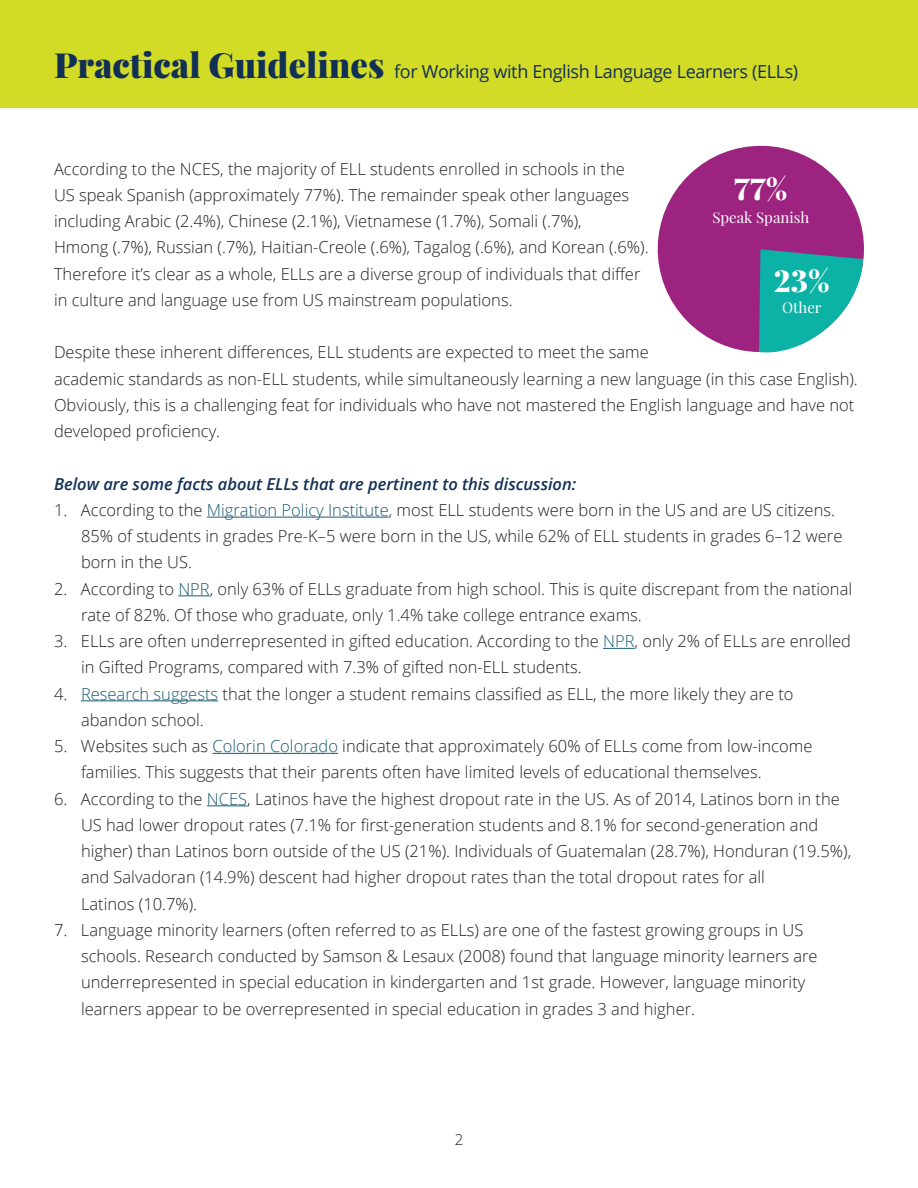
<style>
.page{position:relative;width:918px;height:1188px;background:#fff}
.page>*{position:absolute;margin:0;border:0;box-sizing:border-box;transform-origin:0 0}
.t1{font:900 34.65px "Playfair Display";color:#123056}
.t2{font:900 30px "Playfair Display";color:#fff}
.t3{font:18px "Open Sans";letter-spacing:-.02em;color:#123056}
.t4{font:300 16.5px/26.2px "Open Sans";color:#231f20}
.t5{font:italic 600 16.5px "Open Sans";color:#123056}
.t6{font:15px "Playfair Display";color:#fff}
.t7{font:300 15px "Open Sans";color:#231f20}
.s1{color:#185a71}
</style>
<div class="page">
<div style="left:0;top:0;width:918px;height:108px;background:#d2db25"></div>
<hr style="left:207px;top:517px;width:182px;height:1px;background:#185a71">
<hr style="left:178px;top:595px;width:32px;height:1px;background:#185a71">
<hr style="left:603px;top:648px;width:32px;height:1px;background:#185a71">
<hr style="left:81px;top:700px;width:137px;height:1px;background:#185a71">
<hr style="left:213px;top:753px;width:125px;height:1px;background:#185a71">
<hr style="left:207px;top:805px;width:40px;height:1px;background:#185a71">
<svg style="left:657px;top:145px;width:207px;height:207px;fill:#9c2380"></svg>
<svg style="left:759px;top:249px;width:104px;height:104px"></svg>
<p class="t1" style="left:54px;top:43px;width:332px">Practical Guidelines</p>
<p class="t3" style="left:394px;top:59px;width:406px">for Working with English Language Learners (ELLs)</p>
<p class="t4" style="left:54px;top:155px;width:596px">According to the NCES, the majority of ELL students enrolled in schools in the US speak Spanish (approximately 77%). The remainder speak other languages including Arabic (2.4%), Chinese (2.1%), Vietnamese (1.7%), Somali (.7%),<br>Hmong (.7%), Russian (.7%), Haitian-Creole (.6%), Tagalog (.6%), and Korean (.6%).<br>Therefore it’s clear as a whole, ELLs are a diverse group of individuals that differ in culture and language use from US mainstream populations.</p>
<p class="t4" style="left:54px;top:339px;width:805px">Despite these inherent differences, ELL students are expected to meet the same<br>academic standards as non-ELL students, while simultaneously learning a new language (in this case English).<br>Obviously, this is a challenging feat for individuals who have not mastered the English language and have not developed proficiency.</p>
<p class="t5" style="left:54px;top:472px;width:524px">Below are some facts about ELLs that are pertinent to this discussion:</p>
<p class="t4" style="left:81px;top:496px;width:763px;text-indent:-27px">1. According to the <span class="s1">Migration Policy Institute</span>, most ELL students were born in the US and are US citizens.<br>85% of students in grades Pre-K–5 were born in the US, while 62% of ELL students in grades 6–12 were born in the US.</p>
<p class="t4" style="left:81px;top:575px;width:773px;text-indent:-27px">2. According to <span class="s1">NPR</span>, only 63% of ELLs graduate from high school. This is quite discrepant from the national rate of 82%. Of those who graduate, only 1.4% take college entrance exams.</p>
<p class="t4" style="left:81px;top:628px;width:772px;text-indent:-27px">3. ELLs are often underrepresented in gifted education. According to the <span class="s1">NPR</span>, only 2% of ELLs are enrolled in Gifted Programs, compared with 7.3% of gifted non-ELL students.</p>
<p class="t4" style="left:81px;top:680px;width:714px;text-indent:-27px">4. <span class="s1">Research suggests</span> that the longer a student remains classified as ELL, the more likely they are to abandon school.</p>
<p class="t4" style="left:81px;top:733px;width:733px;text-indent:-27px">5. Websites such as <span class="s1">Colorin Colorado</span> indicate that approximately 60% of ELLs come from low-income families. This suggests that their parents often have limited levels of educational themselves.</p>
<p class="t4" style="left:81px;top:785px;width:772px;text-indent:-27px">6. According to the <span class="s1">NCES</span>, Latinos have the highest dropout rate in the US. As of 2014, Latinos born in the US had lower dropout rates (7.1% for first-generation students and 8.1% for second-generation and higher) than Latinos born outside of the US (21%). Individuals of Guatemalan (28.7%), Honduran (19.5%), and Salvadoran (14.9%) descent had higher dropout rates than the total dropout rates for all<br>Latinos (10.7%).</p>
<p class="t4" style="left:81px;top:916px;width:738px;text-indent:-27px">7. Language minority learners (often referred to as ELLs) are one of the fastest growing groups in US schools. Research conducted by Samson &amp; Lesaux (2008) found that language minority learners are underrepresented in special education in kindergarten and 1st grade. However, language minority learners appear to be overrepresented in special education in grades 3 and higher.</p>
<p class="t2" style="left:734px;top:170px;width:55px">77%</p>
<p class="t6" style="left:712px;top:208px;width:99px">Speak Spanish</p>
<p class="t2" style="left:774px;top:261px;width:57px">23%</p>
<p class="t6" style="left:782px;top:298px;width:41px">Other</p>
<p class="t7" style="left:455px;top:1130px;width:10px">2</p>
</div>
